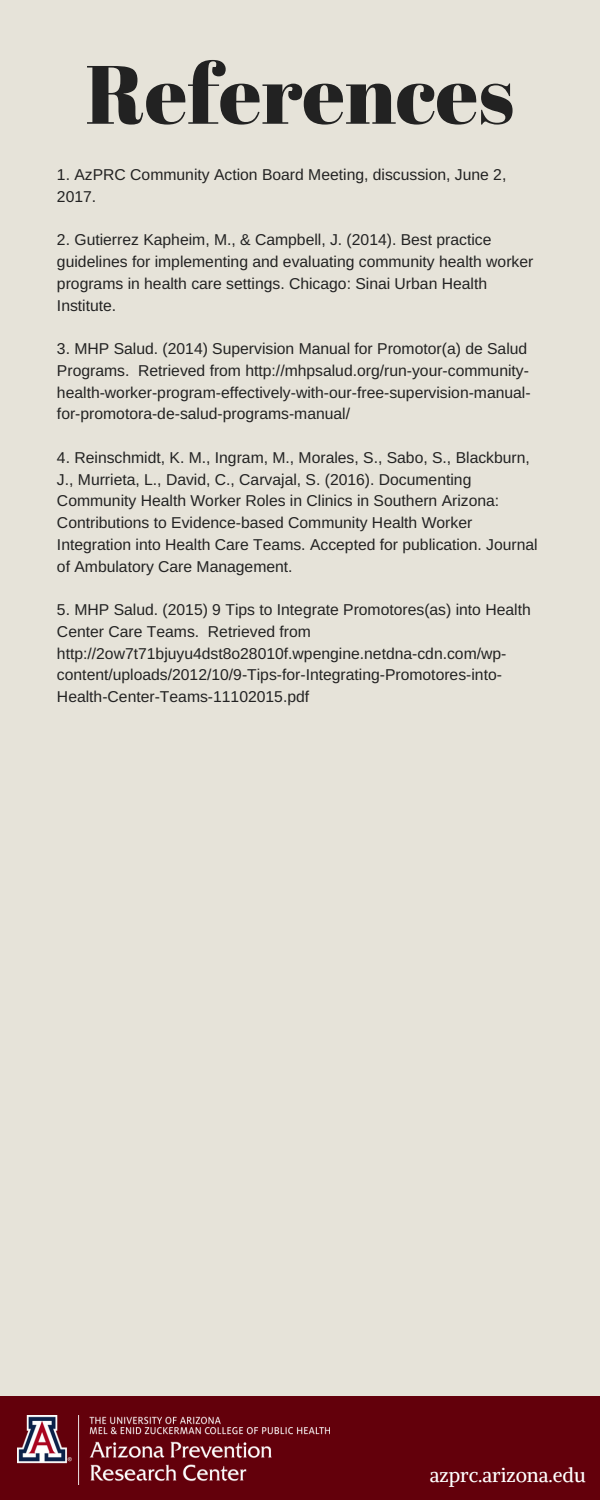
<style>
.page{position:relative;width:600px;height:1500px;background:#e6e3d9}
.page>*{position:absolute;margin:0;border:0;box-sizing:border-box;transform-origin:0 0}
.t1{font:82.5px "Abril Fatface";color:#222}
.t2{font:19.7px "Alike";color:#fff}
.t3{font:15.7px/21.8px "Arimo";color:#222}
</style>
<div class="page">
<div style="left:0;top:1396px;width:600px;height:104px;background:#63000b"></div>
<img style="left:17px;top:1415px;width:312px;height:69px">
<h1 class="t1" style="left:86px;top:36px;width:430px">References</h1>
<p class="t3" style="left:57px;top:164px;width:451px">1. AzPRC Community Action Board Meeting, discussion, June 2,<br>2017.</p>
<p class="t3" style="left:57px;top:229px;width:478px">2. Gutierrez Kapheim, M., &amp; Campbell, J. (2014). Best practice guidelines for implementing and evaluating community health worker programs in health care settings. Chicago: Sinai Urban Health Institute.</p>
<p class="t3" style="left:57px;top:338px;width:475px">3. MHP Salud. (2014) Supervision Manual for Promotor(a) de Salud Programs. Retrieved from http://mhpsalud.org/run-your-community&shy;health-worker-program-effectively-with-our-free-supervision-manual&shy;for-promotora-de-salud-programs-manual/</p>
<p class="t3" style="left:57px;top:446px;width:482px">4. Reinschmidt, K. M., Ingram, M., Morales, S., Sabo, S., Blackburn, J., Murrieta, L., David, C., Carvajal, S. (2016). Documenting Community Health Worker Roles in Clinics in Southern Arizona:<br>Contributions to Evidence-based Community Health Worker Integration into Health Care Teams. Accepted for publication. Journal of Ambulatory Care Management.</p>
<p class="t3" style="left:57px;top:599px;width:475px">5. MHP Salud. (2015) 9 Tips to Integrate Promotores(as) into Health Center Care Teams. Retrieved from http://2ow7t71bjuyu4dst8o28010f.wpengine.netdna-cdn.com/wp&shy;content/uploads/2012/10/9-Tips-for-Integrating-Promotores-into-Health-Center-Teams-11102015.pdf</p>
<p class="t2" style="left:430px;top:1463px;width:157px">azprc.arizona.edu</p>
</div>
